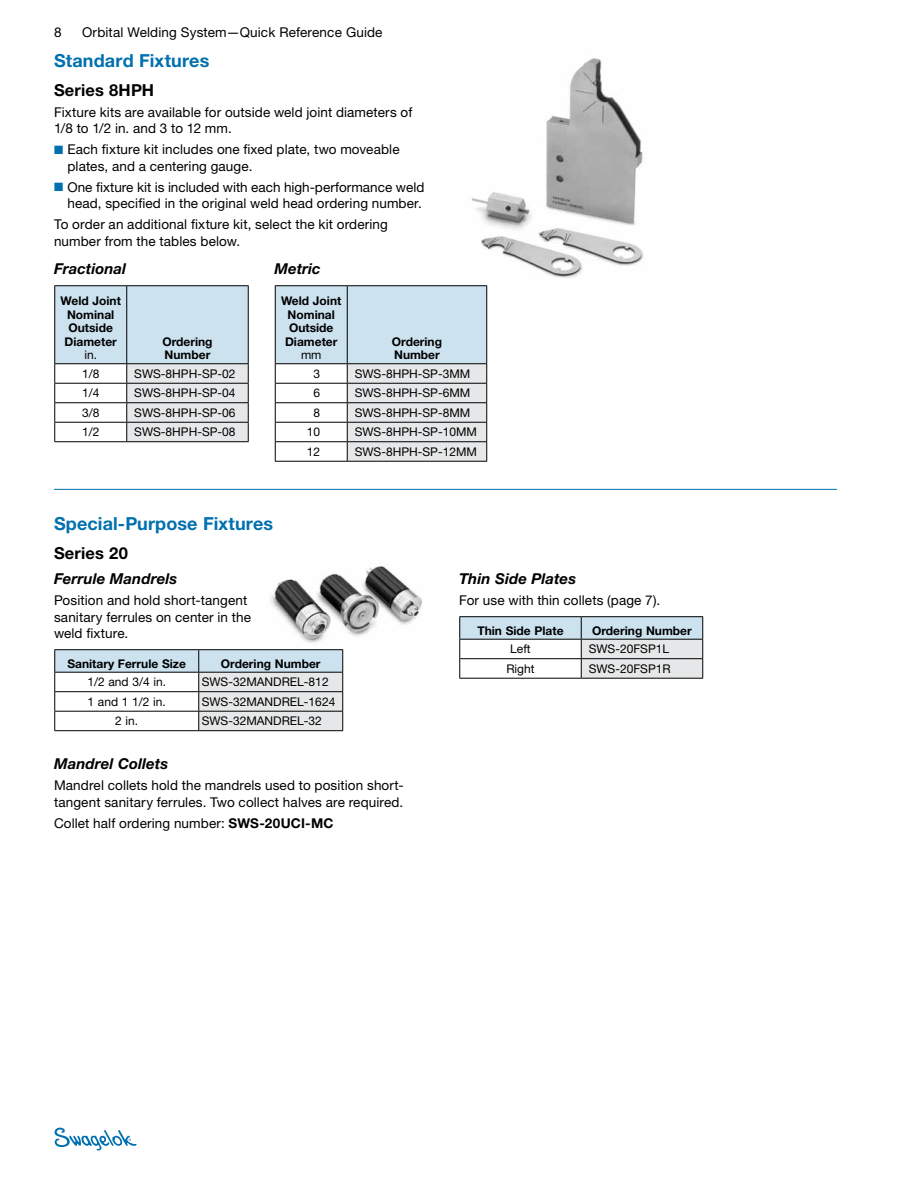
<style>
.page{position:relative;width:918px;height:1188px;background:#fff}
.page>*{position:absolute;margin:0;border:0;box-sizing:border-box;transform-origin:0 0}
.t1{font:700 18px "Helvetica Neue LT Std";letter-spacing:.01em;color:#0070af}
.t2{font:700 16.5px "Helvetica Neue LT Std";letter-spacing:.01em;color:#000}
.t3{font:italic 700 15px "Helvetica Neue LT Std";letter-spacing:.005em;color:#000}
.t4{font:13.5px/16.5px "Helvetica Neue LT Std";letter-spacing:.01em;color:#000}
.t5{font:12px "Helvetica Neue LT Std";color:#000}
.t6{font:700 12px/13.5px "Helvetica Neue LT Std";color:#000;text-align:center}
.s1{color:#0070af}
.s2{font-weight:700}
</style>
<div class="page">
<svg style="left:55px;top:1128px;width:82px;height:22px"></svg>
<img style="left:471px;top:58px;width:173px;height:232px">
<hr style="left:54px;top:285px;width:73px;height:1px;background:#000">
<hr style="left:127px;top:285px;width:122px;height:1px;background:#000">
<svg style="left:54px;top:286px;width:195px;height:156px"></svg>
<hr style="left:127px;top:422px;width:122px;height:1px;background:#000">
<hr style="left:275px;top:285px;width:72px;height:1px;background:#000">
<hr style="left:347px;top:285px;width:140px;height:1px;background:#000">
<hr style="left:275px;top:461px;width:72px;height:1px;background:#000">
<hr style="left:347px;top:461px;width:140px;height:1px;background:#000">
<svg style="left:275px;top:286px;width:212px;height:175px"></svg>
<hr style="left:347px;top:441px;width:140px;height:1px;background:#000">
<hr style="left:54px;top:489px;width:783px;height:1px;background:#0070af">
<hr style="left:459px;top:616px;width:122px;height:1px;background:#000">
<hr style="left:581px;top:616px;width:122px;height:1px;background:#000">
<hr style="left:459px;top:678px;width:122px;height:1px;background:#000">
<hr style="left:581px;top:678px;width:122px;height:1px;background:#000">
<svg style="left:459px;top:617px;width:244px;height:61px"></svg>
<hr style="left:581px;top:658px;width:122px;height:1px;background:#000">
<hr style="left:54px;top:649px;width:145px;height:1px;background:#000">
<hr style="left:199px;top:649px;width:144px;height:1px;background:#000">
<svg style="left:54px;top:650px;width:289px;height:81px"></svg>
<hr style="left:54px;top:711px;width:145px;height:1px;background:#000">
<img style="left:271px;top:566px;width:151px;height:77px">
<p class="t4" style="left:54px;top:23px;width:9px">8</p>
<p class="t4" style="left:82px;top:23px;width:302px">Orbital Welding System—Quick Reference Guide</p>
<h1 class="t1" style="left:54px;top:49px;width:157px">Standard Fixtures</h1>
<p class="t2" style="left:54px;top:80px;width:102px">Series 8HPH</p>
<p class="t4" style="left:54px;top:104px;width:360px">Fixture kits are available for outside weld joint diameters of<br>1/8 to 1/2 in. and 3 to 12 mm.</p>
<p class="t4" style="left:68px;top:141px;width:334px;text-indent:-14px"><span class="s1">■</span> Each fixture kit includes one fixed plate, two moveable plates, and a centering gauge.</p>
<p class="t4" style="left:68px;top:179px;width:359px;text-indent:-14px"><span class="s1">■</span> One fixture kit is included with each high-performance weld head, specified in the original weld head ordering number.</p>
<p class="t4" style="left:54px;top:216px;width:336px">To order an additional fixture kit, select the kit ordering number from the tables below.</p>
<p class="t3" style="left:54px;top:260px;width:74px">Fractional</p>
<p class="t6" style="left:61px;top:294px;width:62px">Weld Joint<br>Nominal<br>Outside<br>Diameter</p>
<p class="t5" style="left:84px;top:348px;width:12px">in.</p>
<p class="t3" style="left:274px;top:260px;width:48px">Metric</p>
<p class="t6" style="left:281px;top:294px;width:62px">Weld Joint<br>Nominal<br>Outside<br>Diameter</p>
<p class="t5" style="left:301px;top:348px;width:22px">mm</p>
<p class="t6" style="left:162px;top:334px;width:52px;text-align:left">Ordering<br>Number</p>
<p class="t6" style="left:392px;top:334px;width:52px;text-align:left">Ordering<br>Number</p>
<p class="t5" style="left:82px;top:366px;width:19px">1/8</p>
<p class="t5" style="left:134px;top:366px;width:103px">SWS-8HPH-SP-02</p>
<p class="t5" style="left:82px;top:386px;width:19px">1/4</p>
<p class="t5" style="left:134px;top:386px;width:103px">SWS-8HPH-SP-04</p>
<p class="t5" style="left:82px;top:405px;width:19px">3/8</p>
<p class="t5" style="left:134px;top:405px;width:103px">SWS-8HPH-SP-06</p>
<p class="t5" style="left:82px;top:425px;width:19px">1/2</p>
<p class="t5" style="left:134px;top:425px;width:103px">SWS-8HPH-SP-08</p>
<h1 class="t1" style="left:54px;top:512px;width:221px">Special-Purpose Fixtures</h1>
<p class="t2" style="left:54px;top:542px;width:75px">Series 20</p>
<p class="t5" style="left:314px;top:366px;width:8px">3</p>
<p class="t5" style="left:355px;top:366px;width:117px">SWS-8HPH-SP-3MM</p>
<p class="t5" style="left:314px;top:386px;width:8px">6</p>
<p class="t5" style="left:355px;top:386px;width:117px">SWS-8HPH-SP-6MM</p>
<p class="t5" style="left:314px;top:405px;width:8px">8</p>
<p class="t5" style="left:355px;top:405px;width:117px">SWS-8HPH-SP-8MM</p>
<p class="t5" style="left:307px;top:425px;width:15px">10</p>
<p class="t5" style="left:355px;top:425px;width:124px">SWS-8HPH-SP-10MM</p>
<p class="t5" style="left:307px;top:444px;width:15px">12</p>
<p class="t5" style="left:355px;top:444px;width:124px">SWS-8HPH-SP-12MM</p>
<p class="t3" style="left:54px;top:570px;width:125px">Ferrule Mandrels</p>
<p class="t4" style="left:54px;top:592px;width:198px">Position and hold short-tangent sanitary ferrules on center in the weld fixture.</p>
<p class="t6" style="left:67px;top:656px;width:120px">Sanitary Ferrule Size</p>
<p class="t6" style="left:221px;top:656px;width:101px">Ordering Number</p>
<p class="t5" style="left:87px;top:675px;width:78px">1/2 and 3/4 in.</p>
<p class="t5" style="left:202px;top:675px;width:128px">SWS-32MANDREL-812</p>
<p class="t5" style="left:88px;top:694px;width:78px">1 and 1 1/2 in.</p>
<p class="t5" style="left:202px;top:694px;width:135px">SWS-32MANDREL-1624</p>
<p class="t5" style="left:115px;top:714px;width:23px">2 in.</p>
<p class="t5" style="left:202px;top:714px;width:122px">SWS-32MANDREL-32</p>
<p class="t3" style="left:54px;top:755px;width:116px">Mandrel Collets</p>
<p class="t4" style="left:54px;top:777px;width:351px">Mandrel collets hold the mandrels used to position short&shy;tangent sanitary ferrules. Two collect halves are required.</p>
<p class="t4" style="left:54px;top:814px;width:281px">Collet half ordering number: <span class="s2">SWS-20UCI-MC</span></p>
<p class="t3" style="left:459px;top:570px;width:119px">Thin Side Plates</p>
<p class="t4" style="left:459px;top:592px;width:200px">For use with thin collets (page 7).</p>
<p class="t6" style="left:477px;top:623px;width:88px">Thin Side Plate</p>
<p class="t6" style="left:592px;top:623px;width:101px">Ordering Number</p>
<p class="t5" style="left:510px;top:642px;width:22px">Left</p>
<p class="t5" style="left:589px;top:642px;width:82px">SWS-20FSP1L</p>
<p class="t5" style="left:506px;top:661px;width:30px">Right</p>
<p class="t5" style="left:589px;top:661px;width:84px">SWS-20FSP1R</p>
</div>
